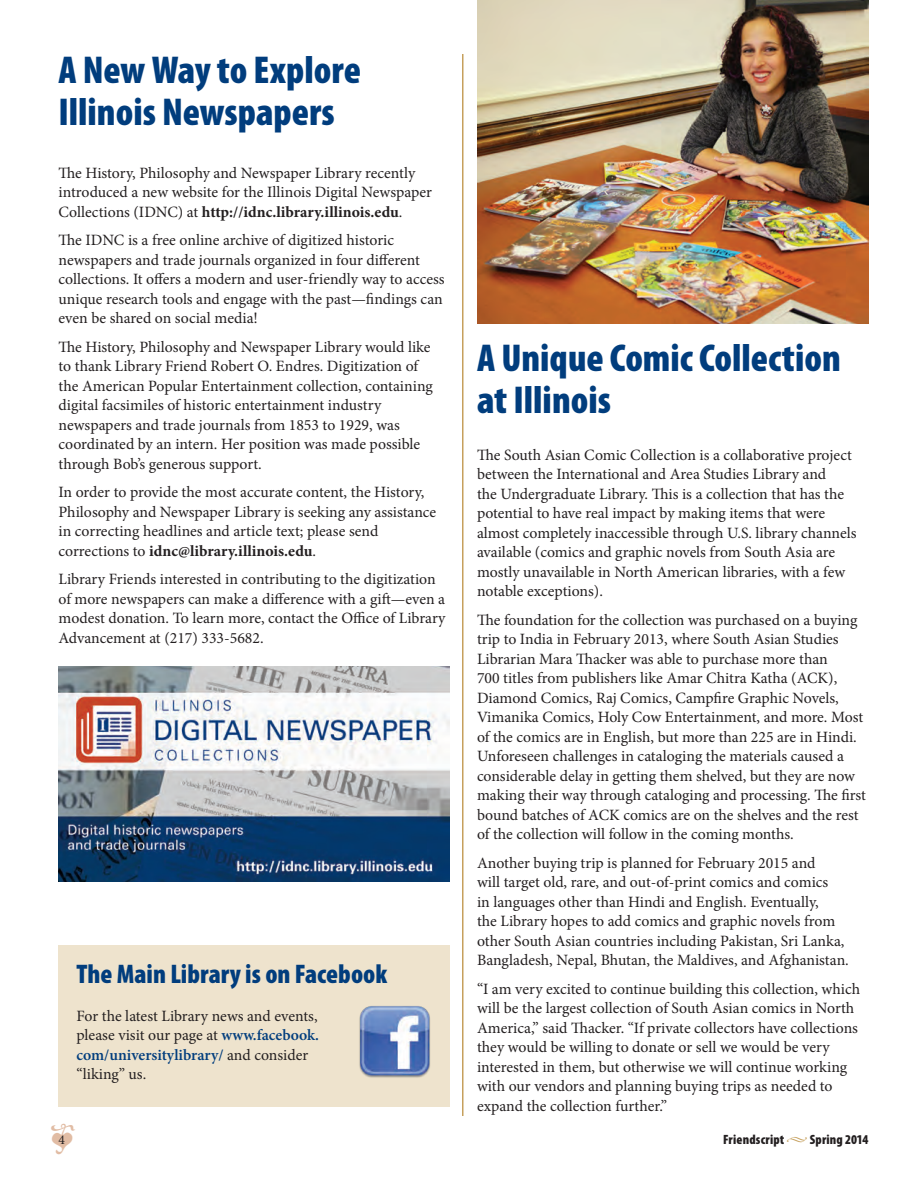
<style>
.page{position:relative;width:918px;height:1188px;background:#fff}
.page>*{position:absolute;margin:0;border:0;box-sizing:border-box;transform-origin:0 0}
.t1{font:900 condensed 39px/42px "Myriad Pro";color:#013d7d}
.t2{font:900 condensed 27px "Myriad Pro";color:#013d7d}
.t3{font:15.75px/19.5px "Minion Pro";color:#231f20}
.t4{font:900 condensed 13.5px "Myriad Pro";letter-spacing:.015em;color:#231f20}
.t5{font:13.5px "Minion Pro";color:#231f20}
.s1{font-weight:700}
.s2{font-weight:600;color:#013d7d}
</style>
<div class="page">
<img style="left:58px;top:666px;width:392px;height:216px">
<img style="left:477px;top:0;width:391px;height:324px">
<div style="left:58px;top:945px;width:392px;height:162px;background:#eee3cd"></div>
<img style="left:359px;top:1006px;width:71px;height:72px">
<hr style="left:462px;top:54px;width:2px;height:1062px;background:#c6a05d">
<h2 class="t1" style="left:58px;top:50px;width:304px">A New Way to Explore<br>Illinois Newspapers</h2>
<p class="t3" style="left:58px;top:163px;width:375px">The History, Philosophy and Newspaper Library recently introduced a new website for the Illinois Digital Newspaper<br>Collections (IDNC) at <span class="s1">http://idnc.library.illinois.edu</span>.</p>
<p class="t3" style="left:58px;top:231px;width:388px">The IDNC is a free online archive of digitized historic newspapers and trade journals organized in four different collections. It offers a modern and user-friendly way to access unique research tools and engage with the past—findings can even be shared on social media!</p>
<p class="t3" style="left:58px;top:337px;width:376px">The History, Philosophy and Newspaper Library would like to thank Library Friend Robert O. Endres. Digitization of the American Popular Entertainment collection, containing digital facsimiles of historic entertainment industry newspapers and trade journals from 1853 to 1929, was coordinated by an intern. Her position was made possible through Bob’s generous support.</p>
<p class="t3" style="left:58px;top:483px;width:379px">In order to provide the most accurate content, the History, Philosophy and Newspaper Library is seeking any assistance in correcting headlines and article text; please send corrections to <span class="s1">idnc@library.illinois.edu</span>.</p>
<p class="t3" style="left:58px;top:570px;width:389px">Library Friends interested in contributing to the digitization of more newspapers can make a difference with a gift—even a modest donation. To learn more, contact the Office of Library Advancement at (217) 333-5682.</p>
<h2 class="t2" style="left:76px;top:959px;width:312px">The Main Library is on Facebook</h2>
<p class="t3" style="left:76px;top:1006px;width:244px">For the latest Library news and events, please visit our page at <span class="s2">www.facebook. com/universitylibrary/</span> and consider “liking” us.</p>
<h2 class="t1" style="left:477px;top:338px;width:365px">A Unique Comic Collection at Illinois</h2>
<p class="t3" style="left:477px;top:445px;width:381px">The South Asian Comic Collection is a collaborative project between the International and Area Studies Library and<br>the Undergraduate Library. This is a collection that has the potential to have real impact by making items that were almost completely inaccessible through U.S. library channels available (comics and graphic novels from South Asia are mostly unavailable in North American libraries, with a few notable exceptions).</p>
<p class="t3" style="left:477px;top:610px;width:391px">The foundation for the collection was purchased on a buying trip to India in February 2013, where South Asian Studies Librarian Mara Thacker was able to purchase more than<br>700 titles from publishers like Amar Chitra Katha (ACK), Diamond Comics, Raj Comics, Campfire Graphic Novels, Vimanika Comics, Holy Cow Entertainment, and more. Most of the comics are in English, but more than 225 are in Hindi.<br>Unforeseen challenges in cataloging the materials caused a considerable delay in getting them shelved, but they are now making their way through cataloging and processing. The first bound batches of ACK comics are on the shelves and the rest of the collection will follow in the coming months.</p>
<p class="t3" style="left:477px;top:853px;width:373px">Another buying trip is planned for February 2015 and<br>will target old, rare, and out-of-print comics and comics<br>in languages other than Hindi and English. Eventually,<br>the Library hopes to add comics and graphic novels from other South Asian countries including Pakistan, Sri Lanka, Bangladesh, Nepal, Bhutan, the Maldives, and Afghanistan.</p>
<p class="t3" style="left:477px;top:979px;width:385px">“I am very excited to continue building this collection, which will be the largest collection of South Asian comics in North America,” said Thacker. “If private collectors have collections they would be willing to donate or sell we would be very interested in them, but otherwise we will continue working with our vendors and planning buying trips as needed to expand the collection further.”</p>
<p class="t5" style="left:58px;top:1130px;width:8px">4</p>
<p class="t4" style="left:723px;top:1132px;width:63px">Friendscript</p>
<p class="t4" style="left:810px;top:1132px;width:60px">Spring 2014</p>
</div>
